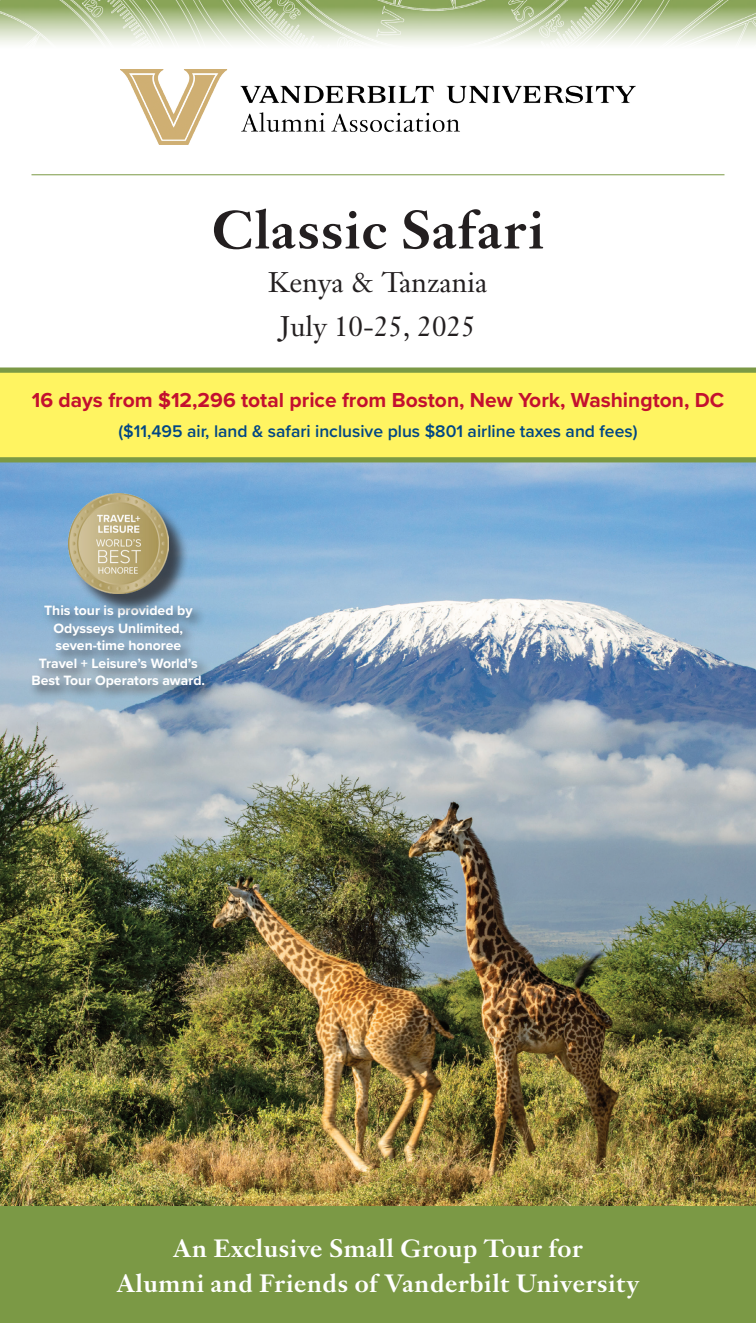
<style>
.page{position:relative;width:756px;height:1323px;background:#fff}
.page>*{position:absolute;margin:0;border:0;box-sizing:border-box;transform-origin:0 0}
.t1{font:500 56px "Janson URW";color:#231f20}
.t2{font:28px "Janson Text LT Pro";color:#231f20}
.t3{font:500 26.25px/35px "Janson URW";color:#fff;text-align:center}
.t4{font:700 21px "Proxima Nova";color:#c3102f}
.t5{font:600 17.5px "Proxima Nova";color:#004684}
.t6{font:700 14px/17.5px "Proxima Nova";color:#fff;text-align:center}
</style>
<div class="page">
<img style="left:0;top:462px;width:756px;height:744px">
<div style="left:0;top:1206px;width:756px;height:117px;background:#7b9945"></div>
<div style="left:0;top:370px;width:756px;height:88px;background:#fff461"></div>
<div style="left:0;top:368px;width:756px;height:5px;background:#7b9945"></div>
<div style="left:0;top:457px;width:756px;height:5px;background:#7b9945"></div>
<div style="left:28px;top:601px;width:190px;height:101px;background:#231f20;opacity:.75"></div>
<div style="left:71px;top:497px;width:119px;height:119px;background:#231f20;opacity:.75"></div>
<img style="left:68px;top:494px;width:100px;height:100px">
<img style="left:0;top:0;width:756px;height:44px">
<hr style="left:32px;top:174px;width:692px;height:1px;background:#7b9945">
<img style="left:121px;top:69px;width:514px;height:75px">
<p class="t1" style="left:211px;top:198px;width:335px">Classic Safari</p>
<p class="t2" style="left:268px;top:265px;width:221px">Kenya &amp; Tanzania</p>
<p class="t2" style="left:280px;top:309px;width:197px">July 10-25, 2025</p>
<p class="t4" style="left:32px;top:385px;width:694px">16 days from $12,296 total price from Boston, New York, Washington, DC</p>
<p class="t5" style="left:118px;top:418px;width:521px">($11,495 air, land &amp; safari inclusive plus $801 airline taxes and fees)</p>
<p class="t6" style="left:32px;top:601px;width:175px">This tour is provided by<br>Odysseys Unlimited, seven-time honoree<br>Travel + Leisure’s World’s<br>Best Tour Operators award.</p>
<p class="t3" style="left:116px;top:1231px;width:525px">An Exclusive Small Group Tour for<br>Alumni and Friends of Vanderbilt University</p>
</div>
